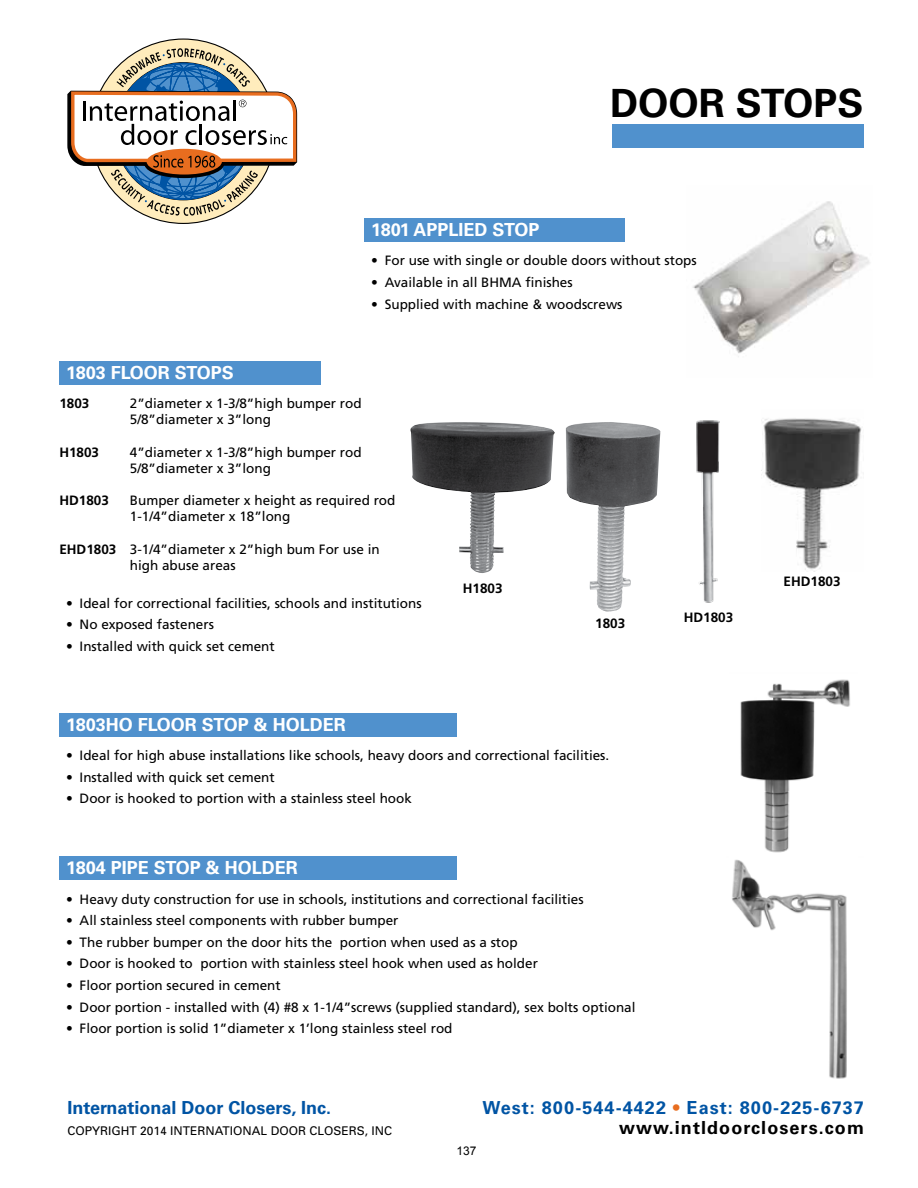
<style>
.page{position:relative;width:918px;height:1188px;background:#fff}
.page>*{position:absolute;margin:0;border:0;box-sizing:border-box;transform-origin:0 0}
.t1{font:700 39px "Univers";color:#000}
.t2{font:700 18px "Univers";color:#fff}
.t3{font:700 18px "Univers";letter-spacing:.06em;color:#0054a4}
.t4{font:700 18px "Univers";color:#0054a4}
.t5{font:700 18px "Univers";letter-spacing:.06em;color:#000}
.t6{font:13.5px/16.2px "Frutiger";color:#000}
.t7{font:700 13.5px "Frutiger";color:#000}
.t8{font:12px "Univers";color:#000}
.t9{font:12px "Arial";color:#000}
.s1{font-weight:700}
.s2{color:#e86d1f}
</style>
<div class="page">
<div style="left:92px;top:40px;width:183px;height:183px;background:#ffecbc;border-radius:50%"></div>
<svg style="left:67px;top:48px;width:231px;height:168px"></svg>
<img style="left:693px;top:201px;width:177px;height:156px">
<img style="left:410px;top:422px;width:145px;height:151px">
<img style="left:732px;top:859px;width:115px;height:220px">
<img style="left:740px;top:679px;width:110px;height:174px">
<img style="left:566px;top:422px;width:94px;height:190px">
<img style="left:696px;top:420px;width:24px;height:183px">
<img style="left:762px;top:418px;width:100px;height:152px">
<div style="left:364px;top:218px;width:262px;height:24px;background:#5091cd"></div>
<div style="left:59px;top:361px;width:261px;height:23px;background:#5091cd"></div>
<div style="left:59px;top:713px;width:398px;height:24px;background:#5091cd"></div>
<div style="left:59px;top:856px;width:398px;height:24px;background:#5091cd"></div>
<div style="left:612px;top:124px;width:251px;height:23px;background:#5091cd"></div>
<h2 class="t2" style="left:371px;top:219px;width:170px">1801 APPLIED STOP</h2>
<h1 class="t1" style="left:610px;top:80px;width:255px">DOOR STOPS</h1>
<h2 class="t2" style="left:66px;top:362px;width:169px">1803 FLOOR STOPS</h2>
<p class="t6" style="left:371px;top:252px;width:327px">• For use with single or double doors without stops</p>
<p class="t6" style="left:371px;top:274px;width:203px">• Available in all BHMA finishes</p>
<p class="t6" style="left:371px;top:296px;width:253px">• Supplied with machine &amp; woodscrews</p>
<p class="t7" style="left:59px;top:395px;width:32px">1803</p>
<p class="t6" style="left:130px;top:395px;width:233px">2”diameter x 1-3/8”high bumper rod<br>5/8”diameter x 3”long</p>
<p class="t7" style="left:59px;top:444px;width:41px">H1803</p>
<p class="t6" style="left:130px;top:444px;width:233px">4”diameter x 1-3/8”high bumper rod<br>5/8”diameter x 3”long</p>
<p class="t7" style="left:59px;top:493px;width:51px">HD1803</p>
<p class="t6" style="left:130px;top:492px;width:267px">Bumper diameter x height as required rod<br>1-1/4”diameter x 18”long</p>
<p class="t6" style="left:130px;top:541px;width:251px;text-indent:-70px"><span class="s1">EHD1803</span> 3-1/4”diameter x 2”high bum For use in high abuse areas</p>
<p class="t6" style="left:66px;top:595px;width:357px">• Ideal for correctional facilities, schools and institutions</p>
<p class="t6" style="left:66px;top:616px;width:149px">• No exposed fasteners</p>
<p class="t6" style="left:66px;top:638px;width:210px">• Installed with quick set cement</p>
<h2 class="t2" style="left:66px;top:714px;width:281px">1803HO FLOOR STOP &amp; HOLDER</h2>
<p class="t7" style="left:463px;top:580px;width:41px">H1803</p>
<p class="t7" style="left:595px;top:616px;width:32px">1803</p>
<p class="t6" style="left:66px;top:747px;width:545px">• Ideal for high abuse installations like schools, heavy doors and correctional facilities.</p>
<p class="t6" style="left:66px;top:769px;width:210px">• Installed with quick set cement</p>
<p class="t6" style="left:66px;top:790px;width:347px">• Door is hooked to portion with a stainless steel hook</p>
<h2 class="t2" style="left:66px;top:858px;width:233px">1804 PIPE STOP &amp; HOLDER</h2>
<p class="t6" style="left:66px;top:891px;width:519px">• Heavy duty construction for use in schools, institutions and correctional facilities</p>
<p class="t6" style="left:66px;top:912px;width:334px">• All stainless steel components with rubber bumper</p>
<p class="t6" style="left:66px;top:934px;width:453px">• The rubber bumper on the door hits the portion when used as a stop</p>
<p class="t6" style="left:66px;top:956px;width:473px">• Door is hooked to portion with stainless steel hook when used as holder</p>
<p class="t6" style="left:66px;top:977px;width:216px">• Floor portion secured in cement</p>
<p class="t6" style="left:66px;top:999px;width:571px">• Door portion - installed with (4) #8 x 1-1/4”screws (supplied standard), sex bolts optional</p>
<p class="t6" style="left:66px;top:1020px;width:388px">• Floor portion is solid 1”diameter x 1’long stainless steel rod</p>
<p class="t7" style="left:684px;top:609px;width:51px">HD1803</p>
<p class="t7" style="left:784px;top:574px;width:59px">EHD1803</p>
<h2 class="t4" style="left:68px;top:1097px;width:265px">International Door Closers, Inc.</h2>
<h2 class="t3" style="left:482px;top:1098px;width:383px">West: 800-544-4422 <span class="s2">•</span> East: 800-225-6737</h2>
<p class="t8" style="left:68px;top:1123px;width:326px">COPYRIGHT 2014 INTERNATIONAL DOOR CLOSERS, INC</p>
<h2 class="t5" style="left:619px;top:1117px;width:246px">www.intldoorclosers.com</h2>
<p class="t9" style="left:457px;top:1143px;width:22px">137</p>
</div>
